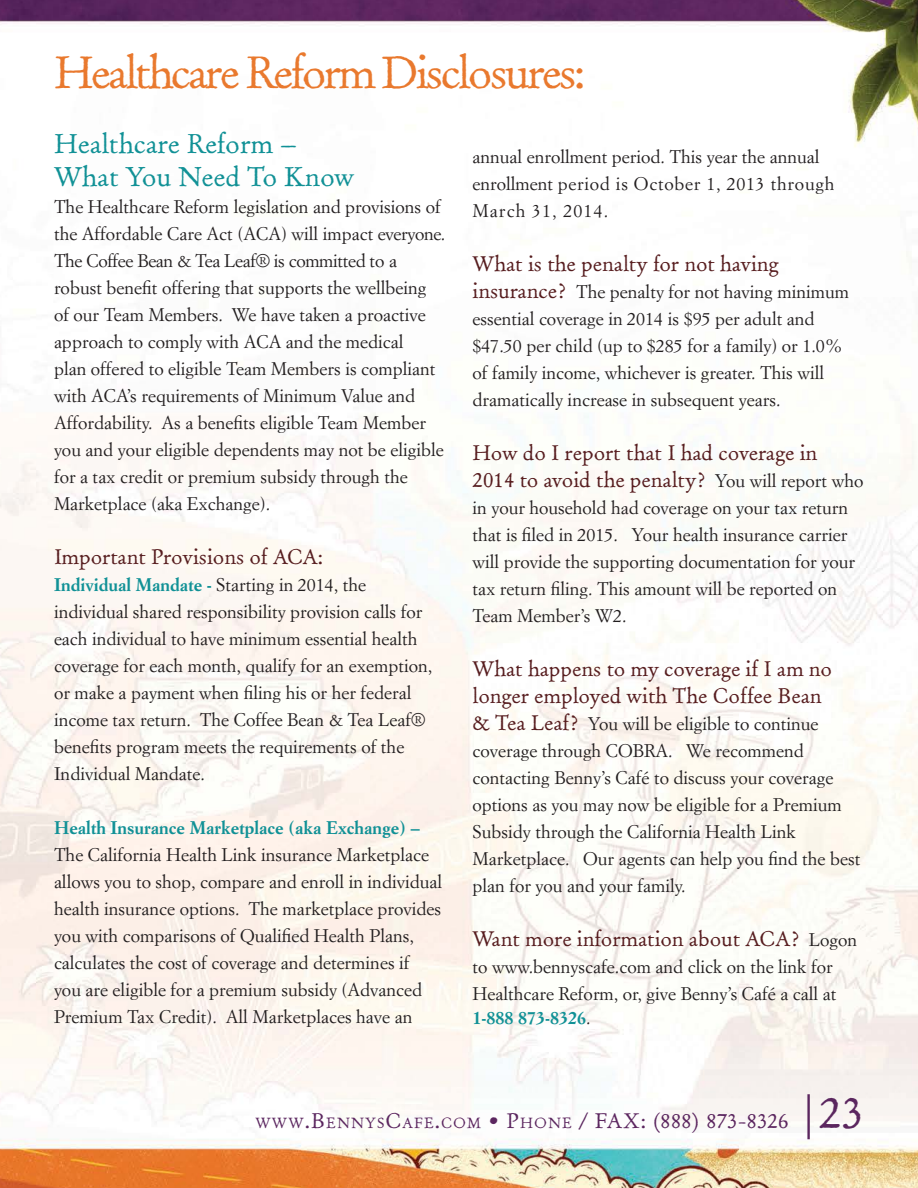
<style>
.page{position:relative;width:918px;height:1188px;background:#fff}
.page>*{position:absolute;margin:0;border:0;box-sizing:border-box;transform-origin:0 0}
.t1{font:45px "Old Claude LP";letter-spacing:-.06em;color:#e9792e}
.t2{font:27px/32.4px "Old Claude LP";color:#119196}
.t3{font:21px/27px "Old Claude LP";color:#571d1f}
.t4{font:21px "Old Claude LP";color:#5b265f}
.t5{font:18px/27px "Simoncini Garamond";color:#221e1f}
.t6{font:700 18px "Simoncini Garamond";color:#119196}
.s1{font-weight:700;color:#119196}
.s2{font-family:"Old Claude LP";font-size:21px;color:#571d1f}
.s3{font-family:"Simoncini Garamond";font-size:18px;color:#221e1f}
.s4{font-weight:400;color:#221e1f}
.s5{font-size:14.7px}
.s6{font-style:inherit}
.s7{font-size:45px}
</style>
<div class="page">
<img style="left:0;top:0;width:918px;height:1188px">
<h1 class="t1" style="left:54px;top:45px;width:533px">Healthcare Reform Disclosures:</h1>
<h2 class="t2" style="left:54px;top:129px;width:302px">Healthcare Reform –<br>What You Need To Know</h2>
<p class="t5" style="left:54px;top:193px;width:393px">The Healthcare Reform legislation and provisions of the Affordable Care Act (ACA) will impact everyone.<br>The Coffee Bean &amp; Tea Leaf® is committed to a robust benefit offering that supports the wellbeing of our Team Members. We have taken a proactive approach to comply with ACA and the medical<br>plan offered to eligible Team Members is compliant with ACA’s requirements of Minimum Value and Affordability. As a benefits eligible Team Member you and your eligible dependents may not be eligible for a tax credit or premium subsidy through the Marketplace (aka Exchange).</p>
<p class="t3" style="left:54px;top:544px;width:271px">Important Provisions of ACA:</p>
<p class="t5" style="left:54px;top:571px;width:380px"><span class="s1">Individual Mandate -</span> Starting in 2014, the individual shared responsibility provision calls for each individual to have minimum essential health coverage for each month, qualify for an exemption, or make a payment when filing his or her federal income tax return. The Coffee Bean &amp; Tea Leaf® benefits program meets the requirements of the Individual Mandate.</p>
<p class="t6" style="left:54px;top:816px;width:367px">Health Insurance Marketplace (aka Exchange) –</p>
<p class="t5" style="left:54px;top:841px;width:390px">The California Health Link insurance Marketplace allows you to shop, compare and enroll in individual health insurance options. The marketplace provides you with comparisons of Qualified Health Plans, calculates the cost of coverage and determines if<br>you are eligible for a premium subsidy (Advanced Premium Tax Credit). All Marketplaces have an</p>
<p class="t5" style="left:472px;top:143px;width:364px">annual enrollment period. This year the annual enrollment period is October 1, 2013 through<br>March 31, 2014.</p>
<p class="t3" style="left:472px;top:251px;width:308px">What is the penalty for not having</p>
<p class="t5" style="left:472px;top:278px;width:378px"><span class="s2">insurance?</span> The penalty for not having minimum essential coverage in 2014 is $95 per adult and $47.50 per child (up to $285 for a family) or 1.0% of family income, whichever is greater. This will dramatically increase in subsequent years.</p>
<p class="t3" style="left:472px;top:440px;width:392px">How do I report that I had coverage in<br>2014 to avoid the penalty? <span class="s3">You will report who</span></p>
<p class="t5" style="left:472px;top:494px;width:384px">in your household had coverage on your tax return that is filed in 2015. Your health insurance carrier will provide the supporting documentation for your tax return filing. This amount will be reported on Team Member’s W2.</p>
<p class="t3" style="left:472px;top:656px;width:361px">What happens to my coverage if I am no longer employed with The Coffee Bean</p>
<p class="t5" style="left:472px;top:710px;width:389px"><span class="s2">&amp; Tea Leaf?</span> You will be eligible to continue coverage through COBRA. We recommend contacting Benny’s Café to discuss your coverage options as you may now be eligible for a Premium Subsidy through the California Health Link Marketplace. Our agents can help you find the best plan for you and your family.</p>
<p class="t3" style="left:472px;top:926px;width:386px">Want more information about ACA? <span class="s3">Logon</span></p>
<p class="t5" style="left:473px;top:953px;width:365px">to www.bennyscafe.com and click on the link for<br>Healthcare Reform, or, give Benny’s Café a call at</p>
<p class="t6" style="left:473px;top:1007px;width:120px">1-888 873-8326<span class="s4">.</span></p>
<p class="t4" style="left:256px;top:1108px;width:610px"><span class="s5">WWW</span>.B<span class="s5">ENNYS</span>C<span class="s5">AFE</span>.<span class="s5">COM</span> • P<span class="s5">HONE</span> / FAX: <span class="s6">(</span>888) 873-8326 <span class="s7">|23</span></p>
</div>
